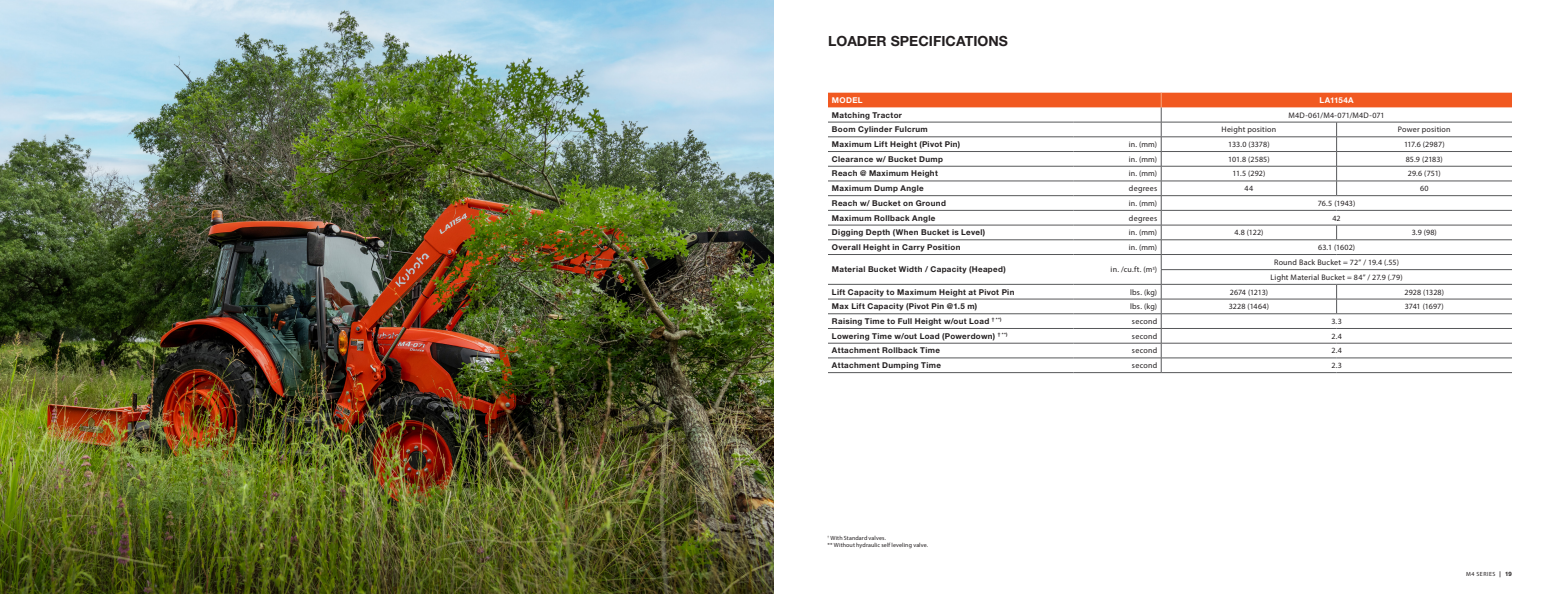
<style>
.page{position:relative;width:1548px;height:594px;background:#fff}
.page>*{position:absolute;margin:0;border:0;box-sizing:border-box;transform-origin:0 0}
.Default_Body_Text{font:700 14px "Helvetica Neue LT Std";letter-spacing:.005em;color:#231f20}
.Table{font:700 8px "Helvetica Neue LT Std";letter-spacing:.04em;color:#231f20}
.Table-2{font:8px "Myriad Pro";letter-spacing:.025em;color:#231f20}
.Table-3{font:8px "Myriad Pro";letter-spacing:-.025em;color:#231f20}
.Table-4{font:8px "Myriad Pro";letter-spacing:-.015em;color:#231f20}
.Table-5{font:700 8px "Helvetica Neue LT Std";letter-spacing:.02em;color:#fff}
.Table-6{font:700 8px "Helvetica Neue LT Std";letter-spacing:.04em;color:#fff}
.t1{font:6px "Myriad Pro";letter-spacing:.015em;color:#231f20}
.t2{font:6px "Myriad Pro";letter-spacing:.085em;color:#231f20}
.s1{font-family:"Helvetica Neue LT Std";font-weight:700}
</style>
<div class="page">
<hr style="left:828px;top:372px;width:246px;height:1px;background:#57585a">
<hr style="left:1074px;top:372px;width:87px;height:1px;background:#57585a">
<hr style="left:1161px;top:372px;width:176px;height:1px;background:#57585a">
<hr style="left:1337px;top:372px;width:175px;height:1px;background:#57585a">
<svg style="left:828px;top:93px;width:684px;height:279px"></svg>
<img style="left:0;top:0;width:774px;height:594px">
<p class="Default_Body_Text" style="left:828px;top:32px;width:182px">LOADER SPECIFICATIONS</p>
<p class="Table-6" style="left:832px;top:95px;width:32px">MODEL</p>
<p class="Table-5" style="left:1319px;top:95px;width:36px">LA1154A</p>
<p class="Table" style="left:832px;top:110px;width:72px">Matching Tractor</p>
<p class="Table-2" style="left:1289px;top:110px;width:98px">M4D-061/M4-071/M4D-071</p>
<p class="Table" style="left:832px;top:125px;width:97px">Boom Cylinder Fulcrum</p>
<p class="Table-2" style="left:1222px;top:125px;width:56px">Height position</p>
<p class="Table-2" style="left:1398px;top:125px;width:54px">Power position</p>
<p class="Table" style="left:832px;top:139px;width:130px">Maximum Lift Height (Pivot Pin)</p>
<p class="Table-2" style="left:1129px;top:139px;width:30px">in. (mm)</p>
<p class="Table-2" style="left:1228px;top:139px;width:43px">133.0 (3378)</p>
<p class="Table-2" style="left:1404px;top:139px;width:42px">117.6 (2987)</p>
<p class="Table" style="left:832px;top:154px;width:113px">Clearance w/ Bucket Dump</p>
<p class="Table-2" style="left:1129px;top:154px;width:30px">in. (mm)</p>
<p class="Table-2" style="left:1228px;top:154px;width:43px">101.8 (2585)</p>
<p class="Table-2" style="left:1406px;top:154px;width:39px">85.9 (2183)</p>
<p class="Table" style="left:832px;top:169px;width:107px">Reach @ Maximum Height</p>
<p class="Table-2" style="left:1129px;top:169px;width:30px">in. (mm)</p>
<p class="Table-2" style="left:1233px;top:169px;width:34px">11.5 (292)</p>
<p class="Table-2" style="left:1408px;top:169px;width:34px">29.6 (751)</p>
<p class="Table" style="left:832px;top:183px;width:93px">Maximum Dump Angle</p>
<p class="Table-2" style="left:1129px;top:184px;width:30px">degrees</p>
<p class="Table-2" style="left:1245px;top:184px;width:10px">44</p>
<p class="Table-2" style="left:1420px;top:184px;width:10px">60</p>
<p class="Table" style="left:832px;top:198px;width:115px">Reach w/ Bucket on Ground</p>
<p class="Table-2" style="left:1129px;top:198px;width:30px">in. (mm)</p>
<p class="Table-2" style="left:1318px;top:198px;width:39px">76.5 (1943)</p>
<p class="Table" style="left:832px;top:213px;width:105px">Maximum Rollback Angle</p>
<p class="Table-2" style="left:1129px;top:213px;width:30px">degrees</p>
<p class="Table-2" style="left:1333px;top:213px;width:10px">42</p>
<p class="Table" style="left:832px;top:227px;width:155px">Digging Depth (When Bucket is Level)</p>
<p class="Table-2" style="left:1129px;top:228px;width:30px">in. (mm)</p>
<p class="Table-2" style="left:1234px;top:228px;width:31px">4.8 (122)</p>
<p class="Table-2" style="left:1412px;top:228px;width:27px">3.9 (98)</p>
<p class="Table" style="left:832px;top:242px;width:130px">Overall Height in Carry Position</p>
<p class="Table-2" style="left:1129px;top:242px;width:30px">in. (mm)</p>
<p class="Table-2" style="left:1318px;top:242px;width:38px">63.1 (1602)</p>
<p class="Table" style="left:832px;top:264px;width:175px">Material Bucket Width / Capacity (Heaped)</p>
<p class="Table-2" style="left:1111px;top:265px;width:48px">in. /cu.ft. (m<sup>3</sup>)</p>
<p class="Table-2" style="left:1274px;top:257px;width:126px">Round Back Bucket = 72” / 19.4 (.55)</p>
<p class="Table-2" style="left:1271px;top:272px;width:134px">Light Material Bucket = 84” / 27.9 (.79)</p>
<p class="Table" style="left:832px;top:287px;width:184px">Lift Capacity to Maximum Height at Pivot Pin</p>
<p class="Table-2" style="left:1130px;top:287px;width:29px">lbs. (kg)</p>
<p class="Table-3" style="left:1230px;top:287px;width:40px">2674 (1213)</p>
<p class="Table-2" style="left:1405px;top:287px;width:41px">2928 (1328)</p>
<p class="Table" style="left:832px;top:301px;width:147px">Max Lift Capacity (Pivot Pin @1.5 m)</p>
<p class="Table-2" style="left:1229px;top:302px;width:42px">3228 (1464)</p>
<p class="Table-4" style="left:1405px;top:302px;width:40px">3741 (1697)</p>
<p class="Table" style="left:832px;top:316px;width:171px">Raising Time to Full Height w/out Load <sup>†</sup> <sup>**)</sup></p>
<p class="Table-2" style="left:1132px;top:316px;width:27px">second</p>
<p class="Table-2" style="left:1331px;top:316px;width:12px">3.3</p>
<p class="Table" style="left:832px;top:331px;width:177px">Lowering Time w/out Load (Powerdown) <sup>†</sup> <sup>**)</sup></p>
<p class="Table-2" style="left:1132px;top:331px;width:27px">second</p>
<p class="Table-2" style="left:1331px;top:331px;width:12px">2.4</p>
<p class="Table" style="left:832px;top:346px;width:110px">Attachment Rollback Time</p>
<p class="Table-2" style="left:1132px;top:346px;width:27px">second</p>
<p class="Table-2" style="left:1331px;top:346px;width:12px">2.4</p>
<p class="Table" style="left:832px;top:360px;width:111px">Attachment Dumping Time</p>
<p class="Table-2" style="left:1132px;top:361px;width:27px">second</p>
<p class="Table-2" style="left:1331px;top:361px;width:12px">2.3</p>
<p class="t1" style="left:828px;top:534px;width:60px"><sup>†</sup> With Standard valves.</p>
<p class="t1" style="left:828px;top:541px;width:102px">** Without hydraulic self leveling valve.</p>
<p class="t2" style="left:1466px;top:570px;width:47px">M4 SERIES <span class="s1">| 19</span></p>
</div>
